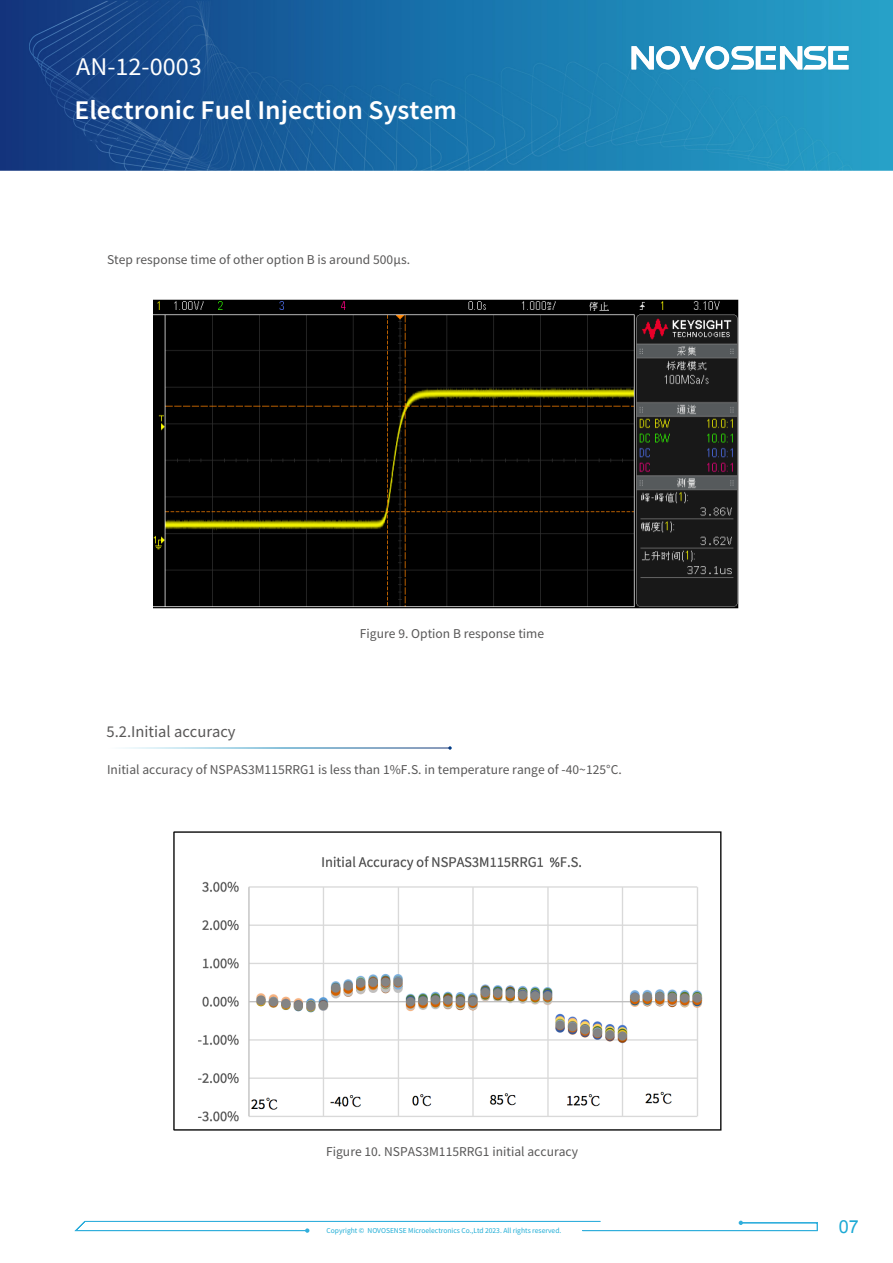
<style>
.page{position:relative;width:893px;height:1263px;background:#fff}
.page>*{position:absolute;margin:0;border:0;box-sizing:border-box;transform-origin:0 0}
.t1{font:600 27px "Source Sans Pro";color:#fff}
.t2{font:25.5px "Source Sans Pro";color:#fff}
.t3{font:18px "Arial";color:#1ca9d4}
.t4{font:16.5px "Source Sans Pro";color:#585757}
.t5{font:13.5px "Source Sans Pro";color:#585757}
.t6{font:7.5px "Source Sans Pro";color:#1eadd6}
</style>
<div class="page">
<img style="left:0;top:0;width:893px;height:170px">
<svg style="left:632px;top:46px;width:216px;height:23px"></svg>
<svg style="left:74px;top:1221px;width:744px;height:12px"></svg>
<img style="left:154px;top:299px;width:585px;height:310px">
<img style="left:173px;top:831px;width:549px;height:300px">
<h2 class="t2" style="left:76px;top:51px;width:127px">AN-12-0003</h2>
<h1 class="t1" style="left:74px;top:92px;width:384px">Electronic Fuel Injection System</h1>
<p class="t5" style="left:107px;top:251px;width:304px">Step response time of other option B is around 500μs.</p>
<p class="t5" style="left:360px;top:625px;width:186px">Figure 9. Option B response time</p>
<p class="t4" style="left:107px;top:721px;width:131px">5.2.Initial accuracy</p>
<p class="t5" style="left:107px;top:761px;width:516px">Initial accuracy of NSPAS3M115RRG1 is less than 1%F.S. in temperature range of -40~125°C.</p>
<p class="t5" style="left:326px;top:1143px;width:253px">Figure 10. NSPAS3M115RRG1 initial accuracy</p>
<p class="t6" style="left:327px;top:1226px;width:236px">Copyright © NOVOSENSE Microelectronics Co.,Ltd 2023. All rights reserved.</p>
<h3 class="t3" style="left:839px;top:1215px;width:22px">07</h3>
</div>
